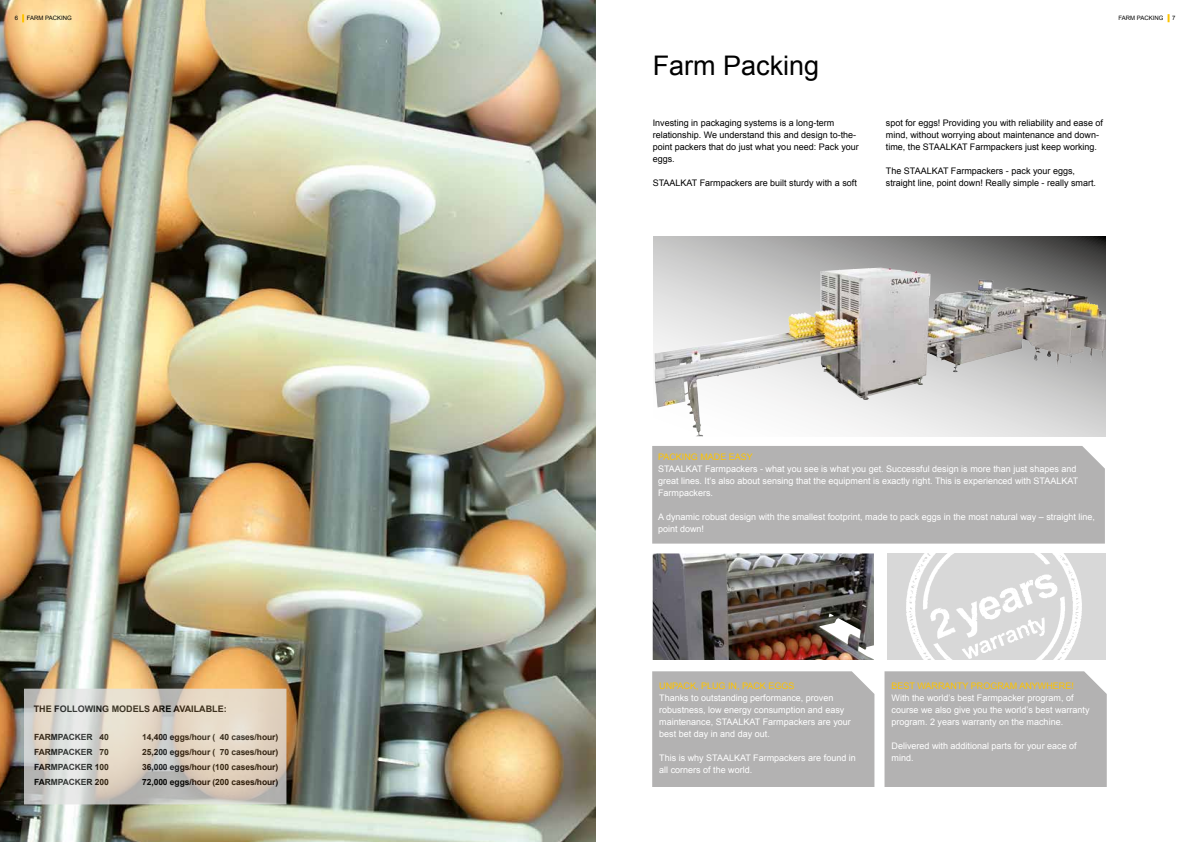
<style>
.page{position:relative;width:1191px;height:842px;background:#fff}
.page>*{position:absolute;margin:0;border:0;box-sizing:border-box;transform-origin:0 0}
.t1{font:27px "Arial";color:#000}
.t2{font:9px/12px "Arial";color:#fff}
.t3{font:9px/12px "Arial";color:#000}
.t4{font:9px "Arial";color:#fdc300}
.t5{font:700 9px "Arial";color:#000}
.t6{font:700 8.5px "Arial";letter-spacing:-.01em;color:#000}
.t7{font:6px "Arial";color:#000}
</style>
<div class="page">
<img style="left:0;top:0;width:595px;height:842px">
<svg style="left:653px;top:236px;width:453px;height:200px;background:#b4b3b1"></svg>
<img style="left:654px;top:268px;width:215px;height:146px">
<img style="left:652px;top:553px;width:222px;height:107px">
<img style="left:887px;top:553px;width:218px;height:107px">
<div style="left:652px;top:446px;width:453px;height:98px;background:#b3b2b2"></div>
<div style="left:652px;top:671px;width:222px;height:116px;background:#b3b2b2"></div>
<div style="left:884px;top:671px;width:222px;height:116px;background:#b3b2b2"></div>
<svg style="left:26px;top:691px;width:258px;height:111px;background:#d8d1c5"></svg>
<div style="left:24px;top:689px;width:262px;height:115px;border:1px solid #e3e3e3"></div>
<svg style="left:22px;top:14px;width:2px;height:8px"></svg>
<svg style="left:1167px;top:14px;width:2px;height:8px"></svg>
<p class="t7" style="left:15px;top:14px;width:5px">6</p>
<p class="t7" style="left:27px;top:14px;width:46px">FARM PACKING</p>
<p class="t7" style="left:1118px;top:14px;width:46px">FARM PACKING</p>
<p class="t7" style="left:1172px;top:14px;width:5px">7</p>
<h1 class="t1" style="left:652px;top:48px;width:168px">Farm Packing</h1>
<p class="t3" style="left:652px;top:117px;width:208px">Investing in packaging systems is a long-term relationship. We understand this and design to-the&shy;point packers that do just what you need: Pack your eggs.</p>
<p class="t3" style="left:652px;top:177px;width:206px">STAALKAT Farmpackers are built sturdy with a soft</p>
<p class="t3" style="left:886px;top:117px;width:219px">spot for eggs! Providing you with reliability and ease of mind, without worrying about maintenance and down&shy;time, the STAALKAT Farmpackers just keep working.</p>
<p class="t3" style="left:886px;top:165px;width:212px">The STAALKAT Farmpackers - pack your eggs, straight line, point down! Really simple - really smart.</p>
<p class="t5" style="left:34px;top:703px;width:194px">THE FOLLOWING MODELS ARE AVAILABLE:</p>
<p class="t6" style="left:34px;top:731px;width:76px">FARMPACKER 40</p>
<p class="t6" style="left:142px;top:731px;width:138px">14,400 eggs/hour ( 40 cases/hour)</p>
<p class="t6" style="left:34px;top:746px;width:76px">FARMPACKER 70</p>
<p class="t6" style="left:142px;top:746px;width:138px">25,200 eggs/hour ( 70 cases/hour)</p>
<p class="t6" style="left:34px;top:762px;width:76px">FARMPACKER 100</p>
<p class="t6" style="left:142px;top:762px;width:138px">36,000 eggs/hour (100 cases/hour)</p>
<p class="t6" style="left:34px;top:777px;width:76px">FARMPACKER 200</p>
<p class="t6" style="left:142px;top:777px;width:138px">72,000 eggs/hour (200 cases/hour)</p>
<p class="t4" style="left:658px;top:451px;width:96px">PACKING MADE EASY</p>
<p class="t2" style="left:658px;top:463px;width:422px">STAALKAT Farmpackers - what you see is what you get. Successful design is more than just shapes and great lines. It’s also about sensing that the equipment is exactly right. This is experienced with STAALKAT<br>Farmpackers.</p>
<p class="t2" style="left:658px;top:511px;width:438px">A dynamic robust design with the smallest footprint, made to pack eggs in the most natural way – straight line, point down!</p>
<p class="t4" style="left:659px;top:680px;width:137px">UNPACK, PLUG IN, PACK EGGS</p>
<p class="t2" style="left:659px;top:692px;width:193px">Thanks to outstanding performance, proven robustness, low energy consumption and easy maintenance, STAALKAT Farmpackers are your best bet day in and day out.</p>
<p class="t2" style="left:659px;top:752px;width:198px">This is why STAALKAT Farmpackers are found in all corners of the world.</p>
<p class="t4" style="left:891px;top:680px;width:184px">BEST WARRANTY PROGRAM ANYWHERE!</p>
<p class="t2" style="left:891px;top:692px;width:199px">With the world’s best Farmpacker program, of course we also give you the world’s best warranty program. 2 years warranty on the machine.</p>
<p class="t2" style="left:891px;top:740px;width:187px">Delivered with additional parts for your eace of mind.</p>
</div>
